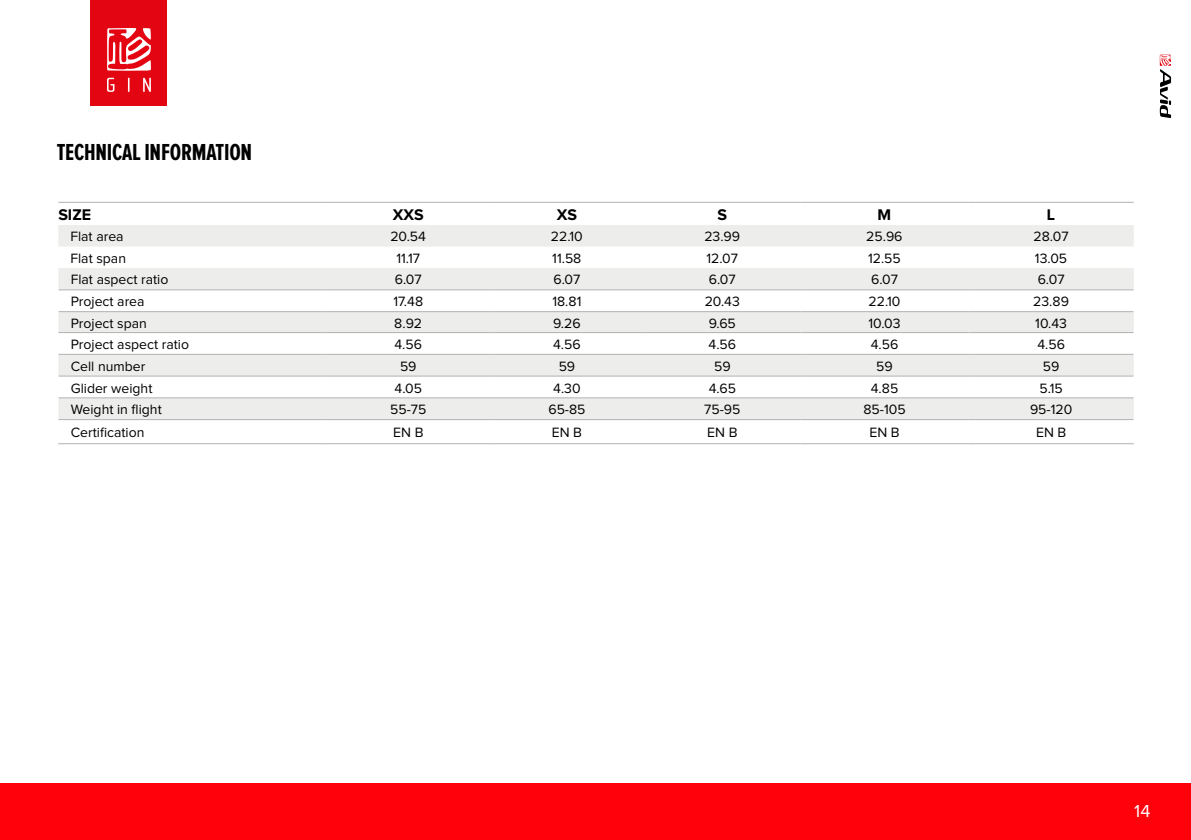
<style>
.page{position:relative;width:1191px;height:840px;background:#fff}
.page>*{position:absolute;margin:0;border:0;box-sizing:border-box;transform-origin:0 0}
.t1{font:700 24px "Proxima Nova Ex Cn";letter-spacing:-.01em;color:#000}
.t2{font:18px "Proxima Nova";color:#fff}
.t3{font:700 16px "Proxima Nova";color:#000}
.t4{font:14px "Proxima Nova";color:#000}
</style>
<div class="page">
<div style="left:0;top:782px;width:1191px;height:57px;background:#ff010b"></div>
<div style="left:91px;top:0;width:76px;height:105px;background:#e30612"></div>
<svg style="left:107px;top:78px;width:44px;height:14px"></svg>
<svg style="left:107px;top:28px;width:44px;height:43px"></svg>
<svg style="left:1159px;top:55px;width:12px;height:63px"></svg>
<svg style="left:58px;top:225px;width:1075px;height:194px;fill:#ededec"></svg>
<hr style="left:59px;top:289px;width:268px;height:1px;background:#b2b2b2">
<hr style="left:59px;top:311px;width:268px;height:1px;background:#b2b2b2">
<hr style="left:59px;top:332px;width:268px;height:1px;background:#b2b2b2">
<hr style="left:59px;top:354px;width:268px;height:1px;background:#b2b2b2">
<hr style="left:59px;top:375px;width:268px;height:1px;background:#b2b2b2">
<hr style="left:59px;top:397px;width:268px;height:1px;background:#b2b2b2">
<hr style="left:59px;top:419px;width:268px;height:1px;background:#b2b2b2">
<hr style="left:58px;top:443px;width:269px;height:1px;background:#b2b2b2">
<hr style="left:327px;top:289px;width:163px;height:1px;background:#b2b2b2">
<hr style="left:490px;top:289px;width:154px;height:1px;background:#b2b2b2">
<hr style="left:644px;top:289px;width:156px;height:1px;background:#b2b2b2">
<hr style="left:800px;top:289px;width:168px;height:1px;background:#b2b2b2">
<hr style="left:968px;top:289px;width:165px;height:1px;background:#b2b2b2">
<hr style="left:327px;top:311px;width:163px;height:1px;background:#b2b2b2">
<hr style="left:490px;top:311px;width:154px;height:1px;background:#b2b2b2">
<hr style="left:644px;top:311px;width:156px;height:1px;background:#b2b2b2">
<hr style="left:800px;top:311px;width:168px;height:1px;background:#b2b2b2">
<hr style="left:968px;top:311px;width:165px;height:1px;background:#b2b2b2">
<hr style="left:327px;top:332px;width:163px;height:1px;background:#b2b2b2">
<hr style="left:490px;top:332px;width:154px;height:1px;background:#b2b2b2">
<hr style="left:644px;top:332px;width:156px;height:1px;background:#b2b2b2">
<hr style="left:800px;top:332px;width:168px;height:1px;background:#b2b2b2">
<hr style="left:968px;top:332px;width:165px;height:1px;background:#b2b2b2">
<hr style="left:327px;top:354px;width:163px;height:1px;background:#b2b2b2">
<hr style="left:490px;top:354px;width:154px;height:1px;background:#b2b2b2">
<hr style="left:644px;top:354px;width:156px;height:1px;background:#b2b2b2">
<hr style="left:800px;top:354px;width:168px;height:1px;background:#b2b2b2">
<hr style="left:968px;top:354px;width:165px;height:1px;background:#b2b2b2">
<hr style="left:327px;top:375px;width:163px;height:1px;background:#b2b2b2">
<hr style="left:490px;top:375px;width:154px;height:1px;background:#b2b2b2">
<hr style="left:644px;top:375px;width:156px;height:1px;background:#b2b2b2">
<hr style="left:800px;top:375px;width:168px;height:1px;background:#b2b2b2">
<hr style="left:968px;top:375px;width:165px;height:1px;background:#b2b2b2">
<hr style="left:327px;top:397px;width:163px;height:1px;background:#b2b2b2">
<hr style="left:490px;top:397px;width:154px;height:1px;background:#b2b2b2">
<hr style="left:644px;top:397px;width:156px;height:1px;background:#b2b2b2">
<hr style="left:800px;top:397px;width:168px;height:1px;background:#b2b2b2">
<hr style="left:968px;top:397px;width:165px;height:1px;background:#b2b2b2">
<hr style="left:327px;top:419px;width:163px;height:1px;background:#b2b2b2">
<hr style="left:490px;top:419px;width:154px;height:1px;background:#b2b2b2">
<hr style="left:644px;top:419px;width:156px;height:1px;background:#b2b2b2">
<hr style="left:800px;top:419px;width:168px;height:1px;background:#b2b2b2">
<hr style="left:968px;top:419px;width:165px;height:1px;background:#b2b2b2">
<hr style="left:327px;top:443px;width:163px;height:1px;background:#b2b2b2">
<hr style="left:490px;top:443px;width:154px;height:1px;background:#b2b2b2">
<hr style="left:644px;top:443px;width:156px;height:1px;background:#b2b2b2">
<hr style="left:800px;top:443px;width:168px;height:1px;background:#b2b2b2">
<hr style="left:968px;top:443px;width:166px;height:1px;background:#b2b2b2">
<hr style="left:58px;top:202px;width:269px;height:1px;background:#b2b2b2">
<hr style="left:327px;top:202px;width:163px;height:1px;background:#b2b2b2">
<hr style="left:490px;top:202px;width:154px;height:1px;background:#b2b2b2">
<hr style="left:644px;top:202px;width:156px;height:1px;background:#b2b2b2">
<hr style="left:800px;top:202px;width:168px;height:1px;background:#b2b2b2">
<hr style="left:968px;top:202px;width:165px;height:1px;background:#b2b2b2">
<h1 class="t1" style="left:57px;top:139px;width:197px">TECHNICAL INFORMATION</h1>
<p class="t3" style="left:58px;top:207px;width:34px">SIZE</p>
<p class="t3" style="left:393px;top:207px;width:32px">XXS</p>
<p class="t3" style="left:556px;top:207px;width:22px">XS</p>
<p class="t3" style="left:717px;top:207px;width:11px">S</p>
<p class="t3" style="left:877px;top:207px;width:15px">M</p>
<p class="t3" style="left:1047px;top:207px;width:10px">L</p>
<p class="t4" style="left:70px;top:230px;width:55px">Flat area</p>
<p class="t4" style="left:390px;top:230px;width:37px">20.54</p>
<p class="t4" style="left:551px;top:230px;width:33px">22.10</p>
<p class="t4" style="left:704px;top:230px;width:37px">23.99</p>
<p class="t4" style="left:866px;top:230px;width:38px">25.96</p>
<p class="t4" style="left:1033px;top:230px;width:36px">28.07</p>
<p class="t4" style="left:70px;top:252px;width:57px">Flat span</p>
<p class="t4" style="left:396px;top:252px;width:25px">11.17</p>
<p class="t4" style="left:552px;top:252px;width:31px">11.58</p>
<p class="t4" style="left:706px;top:252px;width:33px">12.07</p>
<p class="t4" style="left:868px;top:252px;width:34px">12.55</p>
<p class="t4" style="left:1035px;top:252px;width:34px">13.05</p>
<p class="t4" style="left:71px;top:273px;width:99px">Flat aspect ratio</p>
<p class="t4" style="left:395px;top:273px;width:28px">6.07</p>
<p class="t4" style="left:553px;top:273px;width:28px">6.07</p>
<p class="t4" style="left:709px;top:273px;width:28px">6.07</p>
<p class="t4" style="left:871px;top:273px;width:28px">6.07</p>
<p class="t4" style="left:1037px;top:273px;width:28px">6.07</p>
<p class="t4" style="left:71px;top:295px;width:75px">Project area</p>
<p class="t4" style="left:393px;top:295px;width:31px">17.48</p>
<p class="t4" style="left:552px;top:295px;width:31px">18.81</p>
<p class="t4" style="left:704px;top:295px;width:37px">20.43</p>
<p class="t4" style="left:868px;top:295px;width:33px">22.10</p>
<p class="t4" style="left:1033px;top:295px;width:37px">23.89</p>
<p class="t4" style="left:71px;top:316px;width:78px">Project span</p>
<p class="t4" style="left:394px;top:316px;width:29px">8.92</p>
<p class="t4" style="left:553px;top:316px;width:29px">9.26</p>
<p class="t4" style="left:708px;top:316px;width:29px">9.65</p>
<p class="t4" style="left:868px;top:316px;width:34px">10.03</p>
<p class="t4" style="left:1035px;top:316px;width:33px">10.43</p>
<p class="t4" style="left:71px;top:338px;width:120px">Project aspect ratio</p>
<p class="t4" style="left:394px;top:338px;width:29px">4.56</p>
<p class="t4" style="left:553px;top:338px;width:29px">4.56</p>
<p class="t4" style="left:708px;top:338px;width:29px">4.56</p>
<p class="t4" style="left:870px;top:338px;width:29px">4.56</p>
<p class="t4" style="left:1037px;top:338px;width:29px">4.56</p>
<p class="t4" style="left:71px;top:359px;width:76px">Cell number</p>
<p class="t4" style="left:400px;top:359px;width:18px">59</p>
<p class="t4" style="left:558px;top:359px;width:18px">59</p>
<p class="t4" style="left:714px;top:359px;width:18px">59</p>
<p class="t4" style="left:876px;top:359px;width:18px">59</p>
<p class="t4" style="left:1043px;top:359px;width:18px">59</p>
<p class="t4" style="left:71px;top:381px;width:83px">Glider weight</p>
<p class="t4" style="left:394px;top:381px;width:29px">4.05</p>
<p class="t4" style="left:553px;top:381px;width:29px">4.30</p>
<p class="t4" style="left:709px;top:381px;width:29px">4.65</p>
<p class="t4" style="left:871px;top:381px;width:29px">4.85</p>
<p class="t4" style="left:1039px;top:381px;width:25px">5.15</p>
<p class="t4" style="left:71px;top:403px;width:93px">Weight in flight</p>
<p class="t4" style="left:390px;top:403px;width:38px">55-75</p>
<p class="t4" style="left:548px;top:403px;width:39px">65-85</p>
<p class="t4" style="left:704px;top:403px;width:38px">75-95</p>
<p class="t4" style="left:863px;top:403px;width:44px">85-105</p>
<p class="t4" style="left:1030px;top:403px;width:44px">95-120</p>
<p class="t4" style="left:71px;top:426px;width:75px">Certification</p>
<p class="t4" style="left:393px;top:426px;width:32px">EN B</p>
<p class="t4" style="left:552px;top:426px;width:32px">EN B</p>
<p class="t4" style="left:707px;top:426px;width:32px">EN B</p>
<p class="t4" style="left:869px;top:426px;width:32px">EN B</p>
<p class="t4" style="left:1036px;top:426px;width:32px">EN B</p>
<p class="t2" style="left:1134px;top:802px;width:18px">14</p>
</div>
